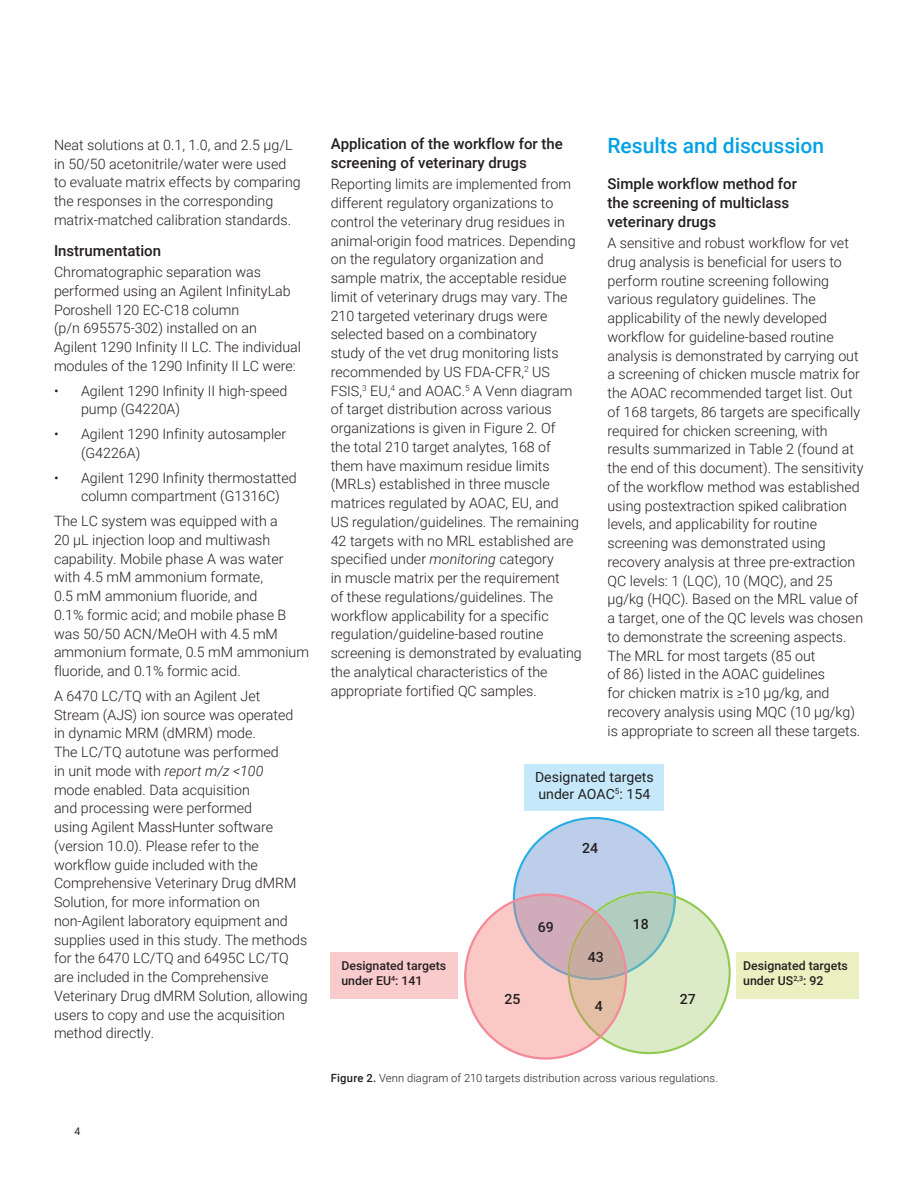
<style>
.page{position:relative;width:918px;height:1188px;background:#fff}
.page>*{position:absolute;margin:0;border:0;box-sizing:border-box;transform-origin:0 0}
.Header_1{font:500 21px "Roboto";color:#00a1e3}
.Header_2{font:500 15px/18.8px "Roboto";color:#231f20}
.Text{font:300 14.25px/18.8px "Roboto";color:#231f20}
.t1{font:14.1px/17px "Roboto";color:#231f20}
.t2{font:500 14.1px "Roboto";color:#231f20}
.t3{font:500 12.3px/14.9px "Roboto";color:#231f20}
.t4{font:300 11.25px "Roboto";letter-spacing:.01em;color:#231f20}
.t5{font:10.5px "Roboto";color:#231f20}
.s1{font-style:italic}
.s2{font-weight:500}
</style>
<div class="page">
<svg style="left:464px;top:817px;width:267px;height:243px"></svg>
<div style="left:525px;top:765px;width:139px;height:46px;background:#c5e9fa"></div>
<div style="left:736px;top:952px;width:123px;height:47px;background:#eaf0bf"></div>
<div style="left:331px;top:952px;width:127px;height:47px;background:#facbcc"></div>
<p class="Text" style="left:54px;top:135px;width:248px">Neat solutions at 0.1, 1.0, and 2.5 μg/L in 50/50 acetonitrile/water were used to evaluate matrix effects by comparing the responses in the corresponding matrix‑matched calibration standards.</p>
<p class="Header_2" style="left:54px;top:240px;width:109px">Instrumentation</p>
<p class="Text" style="left:54px;top:262px;width:249px">Chromatographic separation was performed using an Agilent InfinityLab Poroshell 120 EC-C18 column<br>(p/n 695575-302) installed on an Agilent 1290 Infinity II LC. The individual modules of the 1290 Infinity II LC were:</p>
<p class="Text" style="left:81px;top:381px;width:208px;text-indent:-27px">• Agilent 1290 Infinity II high-speed pump (G4220A)</p>
<p class="Text" style="left:81px;top:424px;width:207px;text-indent:-27px">• Agilent 1290 Infinity autosampler (G4226A)</p>
<p class="Text" style="left:81px;top:468px;width:217px;text-indent:-27px">• Agilent 1290 Infinity thermostatted column compartment (G1316C)</p>
<p class="Text" style="left:54px;top:511px;width:257px">The LC system was equipped with a<br>20 µL injection loop and multiwash capability. Mobile phase A was water with 4.5 mM ammonium formate,<br>0.5 mM ammonium fluoride, and<br>0.1% formic acid; and mobile phase B was 50/50 ACN/MeOH with 4.5 mM ammonium formate, 0.5 mM ammonium fluoride, and 0.1% formic acid.</p>
<p class="Text" style="left:54px;top:686px;width:255px">A 6470 LC/TQ with an Agilent Jet Stream (AJS) ion source was operated in dynamic MRM (dMRM) mode.<br>The LC/TQ autotune was performed<br>in unit mode with <span class="s1">report m/z &lt;100<br></span>mode enabled. Data acquisition<br>and processing were performed<br>using Agilent MassHunter software (version 10.0). Please refer to the workflow guide included with the Comprehensive Veterinary Drug dMRM Solution, for more information on non-Agilent laboratory equipment and supplies used in this study. The methods for the 6470 LC/TQ and 6495C LC/TQ are included in the Comprehensive Veterinary Drug dMRM Solution, allowing users to copy and use the acquisition method directly.</p>
<p class="t5" style="left:75px;top:1124px;width:7px">4</p>
<p class="Header_2" style="left:331px;top:134px;width:234px">Application of the workflow for the screening of veterinary drugs</p>
<p class="Text" style="left:331px;top:174px;width:253px">Reporting limits are implemented from different regulatory organizations to control the veterinary drug residues in animal-origin food matrices. Depending on the regulatory organization and sample matrix, the acceptable residue limit of veterinary drugs may vary. The 210 targeted veterinary drugs were selected based on a combinatory<br>study of the vet drug monitoring lists recommended by US FDA-CFR,<sup>2</sup> US FSIS,<sup>3</sup> EU,<sup>4</sup> and AOAC.<sup>5</sup> A Venn diagram of target distribution across various organizations is given in Figure 2. Of<br>the total 210 target analytes, 168 of them have maximum residue limits (MRLs) established in three muscle matrices regulated by AOAC, EU, and<br>US regulation/guidelines. The remaining 42 targets with no MRL established are specified under <span class="s1">monitoring</span> category<br>in muscle matrix per the requirement<br>of these regulations/guidelines. The workflow applicability for a specific regulation/guideline-based routine screening is demonstrated by evaluating the analytical characteristics of the appropriate fortified QC samples.</p>
<p class="Header_1" style="left:608px;top:130px;width:218px">Results and discussion</p>
<p class="Header_2" style="left:608px;top:174px;width:191px">Simple workflow method for the screening of multiclass veterinary drugs</p>
<p class="Text" style="left:608px;top:233px;width:258px">A sensitive and robust workflow for vet drug analysis is beneficial for users to perform routine screening following various regulatory guidelines. The applicability of the newly developed workflow for guideline-based routine analysis is demonstrated by carrying out a screening of chicken muscle matrix for the AOAC recommended target list. Out of 168 targets, 86 targets are specifically required for chicken screening, with results summarized in Table 2 (found at the end of this document). The sensitivity of the workflow method was established using postextraction spiked calibration levels, and applicability for routine screening was demonstrated using recovery analysis at three pre‑extraction QC levels: 1 (LQC), 10 (MQC), and 25 μg/kg (HQC). Based on the MRL value of a target, one of the QC levels was chosen to demonstrate the screening aspects.<br>The MRL for most targets (85 out<br>of 86) listed in the AOAC guidelines<br>for chicken matrix is ≥10 μg/kg, and recovery analysis using MQC (10 μg/kg) is appropriate to screen all these targets.</p>
<p class="t1" style="left:535px;top:770px;width:120px">Designated targets under AOAC<sup>5</sup>: 154</p>
<p class="t2" style="left:582px;top:843px;width:18px">24</p>
<p class="t2" style="left:538px;top:921px;width:18px">69</p>
<p class="t2" style="left:633px;top:918px;width:18px">18</p>
<p class="t2" style="left:588px;top:951px;width:18px">43</p>
<p class="t3" style="left:341px;top:959px;width:106px">Designated targets under EU<sup>4</sup>: 141</p>
<p class="t3" style="left:743px;top:959px;width:106px">Designated targets under US<sup>2,3</sup>: 92</p>
<p class="t2" style="left:505px;top:994px;width:18px">25</p>
<p class="t2" style="left:595px;top:1000px;width:10px">4</p>
<p class="t2" style="left:680px;top:993px;width:18px">27</p>
<p class="t4" style="left:331px;top:1070px;width:389px"><span class="s2">Figure 2.</span> Venn diagram of 210 targets distribution across various regulations.</p>
</div>
